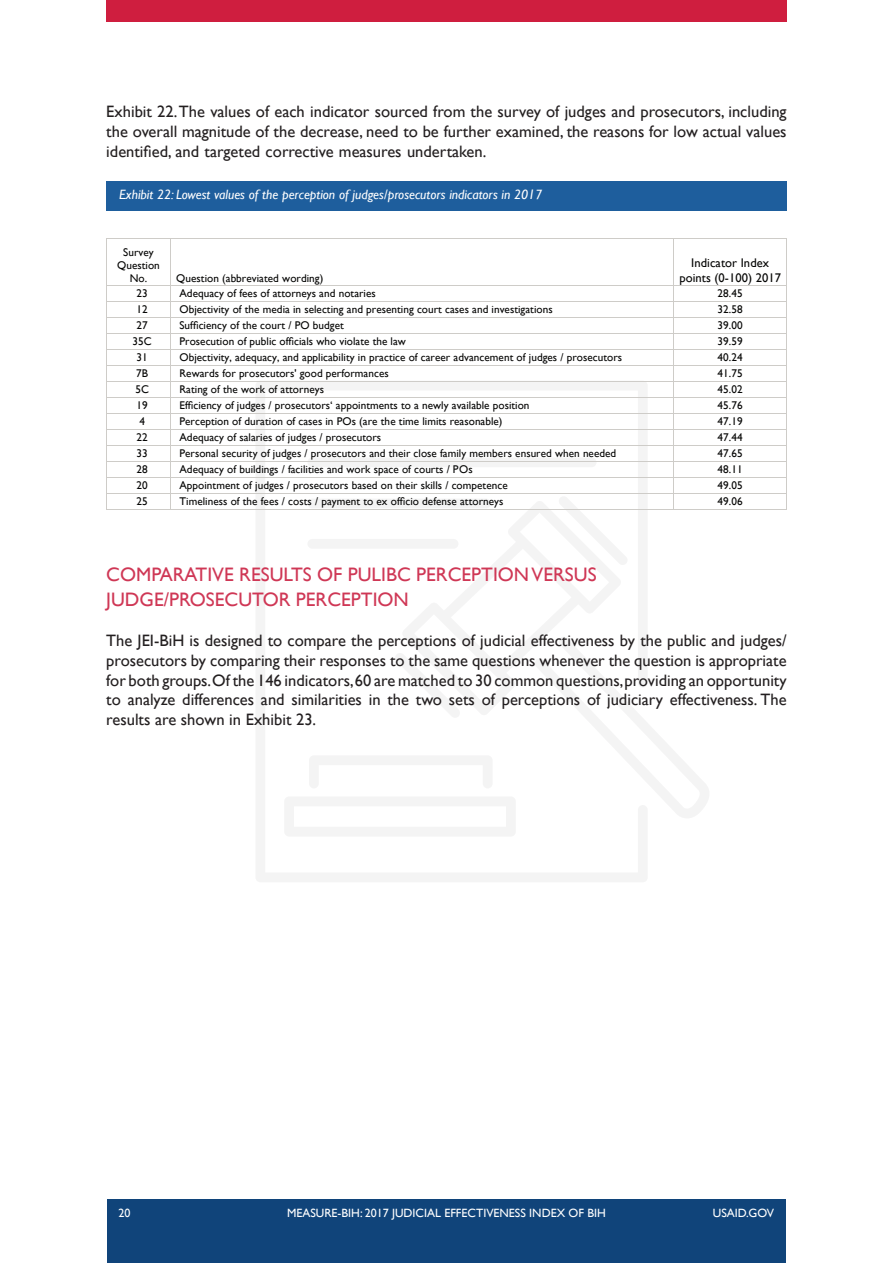
<style>
.page{position:relative;width:893px;height:1263px;background:#fff}
.page>*{position:absolute;margin:0;border:0;box-sizing:border-box;transform-origin:0 0}
.t1{font:19.5px/25.5px "Gill Sans";color:#cf3755}
.t2{font:16.5px/19.8px "Gill Sans";color:#231f20;text-align:justify}
.t3{font:italic 13.5px "Gill Sans";color:#fff}
.t4{font:12.6px/14.9px "Gill Sans";letter-spacing:.005em;color:#050504;text-align:center}
.t5{font:12px "Gill Sans";color:#fff}
.t6{font:11.25px/13.2px "Gill Sans";letter-spacing:.005em;color:#050504;text-align:center}
</style>
<div class="page">
<div style="left:107px;top:1199px;width:679px;height:64px;background:#10447a"></div>
<div style="left:106px;top:0;width:681px;height:21px;background:#cf1e3f"></div>
<svg style="left:256px;top:382px;width:391px;height:500px"></svg>
<div style="left:307px;top:457px;width:290px;height:10px;background:#f4f4f4;border-radius:5px"></div>
<div style="left:307px;top:498px;width:184px;height:10px;background:#f4f4f4;border-radius:5px"></div>
<div style="left:307px;top:539px;width:151px;height:10px;background:#f4f4f4;border-radius:5px"></div>
<svg style="left:309px;top:755px;width:184px;height:33px"></svg>
<svg style="left:284px;top:796px;width:232px;height:40px"></svg>
<svg style="left:534px;top:636px;width:175px;height:182px"></svg>
<svg style="left:395px;top:652px;width:65px;height:66px"></svg>
<svg style="left:558px;top:496px;width:70px;height:69px"></svg>
<svg style="left:402px;top:500px;width:219px;height:215px"></svg>
<div style="left:106px;top:181px;width:681px;height:29px;background:#1e5e9d"></div>
<hr style="left:107px;top:238px;width:63px;height:1px;background:#ceccc8">
<hr style="left:170px;top:238px;width:503px;height:1px;background:#ceccc8">
<hr style="left:674px;top:238px;width:112px;height:1px;background:#ceccc8">
<hr style="left:106px;top:240px;width:1px;height:45px;background:#ceccc8">
<hr style="left:170px;top:240px;width:1px;height:45px;background:#ceccc8">
<hr style="left:673px;top:240px;width:1px;height:45px;background:#ceccc8">
<hr style="left:786px;top:240px;width:1px;height:45px;background:#ceccc8">
<hr style="left:107px;top:285px;width:63px;height:1px;background:#ceccc8">
<hr style="left:170px;top:285px;width:503px;height:1px;background:#ceccc8">
<hr style="left:674px;top:285px;width:112px;height:1px;background:#ceccc8">
<hr style="left:107px;top:301px;width:63px;height:1px;background:#ceccc8">
<hr style="left:170px;top:301px;width:503px;height:1px;background:#ceccc8">
<hr style="left:674px;top:301px;width:112px;height:1px;background:#ceccc8">
<hr style="left:107px;top:317px;width:63px;height:1px;background:#ceccc8">
<hr style="left:170px;top:317px;width:503px;height:1px;background:#ceccc8">
<hr style="left:674px;top:317px;width:112px;height:1px;background:#ceccc8">
<hr style="left:107px;top:333px;width:63px;height:1px;background:#ceccc8">
<hr style="left:170px;top:333px;width:503px;height:1px;background:#ceccc8">
<hr style="left:674px;top:333px;width:112px;height:1px;background:#ceccc8">
<hr style="left:107px;top:349px;width:63px;height:1px;background:#ceccc8">
<hr style="left:170px;top:349px;width:503px;height:1px;background:#ceccc8">
<hr style="left:674px;top:349px;width:112px;height:1px;background:#ceccc8">
<hr style="left:107px;top:365px;width:63px;height:1px;background:#ceccc8">
<hr style="left:170px;top:365px;width:503px;height:1px;background:#ceccc8">
<hr style="left:674px;top:365px;width:112px;height:1px;background:#ceccc8">
<hr style="left:107px;top:381px;width:63px;height:1px;background:#ceccc8">
<hr style="left:170px;top:381px;width:503px;height:1px;background:#ceccc8">
<hr style="left:674px;top:381px;width:112px;height:1px;background:#ceccc8">
<hr style="left:107px;top:397px;width:63px;height:1px;background:#ceccc8">
<hr style="left:170px;top:397px;width:503px;height:1px;background:#ceccc8">
<hr style="left:674px;top:397px;width:112px;height:1px;background:#ceccc8">
<hr style="left:107px;top:413px;width:63px;height:1px;background:#ceccc8">
<hr style="left:170px;top:413px;width:503px;height:1px;background:#ceccc8">
<hr style="left:674px;top:413px;width:112px;height:1px;background:#ceccc8">
<hr style="left:107px;top:429px;width:63px;height:1px;background:#ceccc8">
<hr style="left:170px;top:429px;width:503px;height:1px;background:#ceccc8">
<hr style="left:674px;top:429px;width:112px;height:1px;background:#ceccc8">
<hr style="left:107px;top:445px;width:63px;height:1px;background:#ceccc8">
<hr style="left:170px;top:445px;width:503px;height:1px;background:#ceccc8">
<hr style="left:674px;top:445px;width:112px;height:1px;background:#ceccc8">
<hr style="left:107px;top:461px;width:63px;height:1px;background:#ceccc8">
<hr style="left:170px;top:461px;width:503px;height:1px;background:#ceccc8">
<hr style="left:674px;top:461px;width:112px;height:1px;background:#ceccc8">
<hr style="left:107px;top:477px;width:63px;height:1px;background:#ceccc8">
<hr style="left:170px;top:477px;width:503px;height:1px;background:#ceccc8">
<hr style="left:674px;top:477px;width:112px;height:1px;background:#ceccc8">
<hr style="left:107px;top:493px;width:63px;height:1px;background:#ceccc8">
<hr style="left:170px;top:493px;width:503px;height:1px;background:#ceccc8">
<hr style="left:674px;top:493px;width:112px;height:1px;background:#ceccc8">
<svg style="left:106px;top:285px;width:1px;height:225px"></svg>
<hr style="left:107px;top:509px;width:63px;height:1px;background:#ceccc8">
<svg style="left:170px;top:286px;width:1px;height:223px"></svg>
<hr style="left:170px;top:509px;width:503px;height:1px;background:#ceccc8">
<svg style="left:673px;top:285px;width:1px;height:225px"></svg>
<hr style="left:674px;top:509px;width:112px;height:1px;background:#ceccc8">
<svg style="left:786px;top:285px;width:1px;height:225px"></svg>
<p class="t2" style="left:106px;top:102px;width:682px">Exhibit 22. The values of each indicator sourced from the survey of judges and prosecutors, including the overall magnitude of the decrease, need to be further examined, the reasons for low actual values identified, and targeted corrective measures undertaken.</p>
<p class="t3" style="left:119px;top:186px;width:425px">Exhibit 22: Lowest values of the perception of judges/prosecutors indicators in 2017</p>
<p class="t6" style="left:117px;top:245px;width:44px">Survey<br>Question<br>No.</p>
<p class="t6" style="left:176px;top:272px;width:149px">Question (abbreviated wording)</p>
<p class="t4" style="left:679px;top:255px;width:103px">Indicator Index points (0-100) 2017</p>
<p class="t6" style="left:137px;top:287px;width:13px">23</p>
<p class="t6" style="left:179px;top:287px;width:198px">Adequacy of fees of attorneys and notaries</p>
<p class="t6" style="left:718px;top:287px;width:26px">28.45</p>
<p class="t6" style="left:137px;top:303px;width:13px">12</p>
<p class="t6" style="left:179px;top:303px;width:375px">Objectivity of the media in selecting and presenting court cases and investigations</p>
<p class="t6" style="left:718px;top:303px;width:26px">32.58</p>
<p class="t6" style="left:137px;top:319px;width:13px">27</p>
<p class="t6" style="left:179px;top:319px;width:166px">Sufficiency of the court / PO budget</p>
<p class="t6" style="left:718px;top:319px;width:26px">39.00</p>
<p class="t6" style="left:133px;top:335px;width:21px">35C</p>
<p class="t6" style="left:179px;top:335px;width:228px">Prosecution of public officials who violate the law</p>
<p class="t6" style="left:718px;top:335px;width:26px">39.59</p>
<p class="t6" style="left:137px;top:351px;width:13px">31</p>
<p class="t6" style="left:179px;top:351px;width:444px">Objectivity, adequacy, and applicability in practice of career advancement of judges / prosecutors</p>
<p class="t6" style="left:718px;top:351px;width:26px">40.24</p>
<p class="t6" style="left:136px;top:367px;width:13px">7B</p>
<p class="t6" style="left:179px;top:367px;width:211px">Rewards for prosecutors' good performances</p>
<p class="t6" style="left:718px;top:367px;width:26px">41.75</p>
<p class="t6" style="left:135px;top:383px;width:15px">5C</p>
<p class="t6" style="left:179px;top:383px;width:146px">Rating of the work of attorneys</p>
<p class="t6" style="left:718px;top:383px;width:26px">45.02</p>
<p class="t6" style="left:137px;top:399px;width:13px">19</p>
<p class="t6" style="left:179px;top:399px;width:352px">Efficiency of judges / prosecutors‘ appointments to a newly available position</p>
<p class="t6" style="left:718px;top:399px;width:27px">45.76</p>
<p class="t6" style="left:139px;top:415px;width:7px">4</p>
<p class="t6" style="left:179px;top:415px;width:325px">Perception of duration of cases in POs (are the time limits reasonable)</p>
<p class="t6" style="left:718px;top:415px;width:26px">47.19</p>
<p class="t6" style="left:137px;top:431px;width:13px">22</p>
<p class="t6" style="left:179px;top:431px;width:203px">Adequacy of salaries of judges / prosecutors</p>
<p class="t6" style="left:718px;top:431px;width:27px">47.44</p>
<p class="t6" style="left:137px;top:447px;width:13px">33</p>
<p class="t6" style="left:179px;top:447px;width:438px">Personal security of judges / prosecutors and their close family members ensured when needed</p>
<p class="t6" style="left:718px;top:447px;width:26px">47.65</p>
<p class="t6" style="left:137px;top:463px;width:13px">28</p>
<p class="t6" style="left:179px;top:463px;width:295px">Adequacy of buildings / facilities and work space of courts / POs</p>
<p class="t6" style="left:718px;top:463px;width:26px">48.11</p>
<p class="t6" style="left:137px;top:479px;width:13px">20</p>
<p class="t6" style="left:179px;top:479px;width:330px">Appointment of judges / prosecutors based on their skills / competence</p>
<p class="t6" style="left:718px;top:479px;width:26px">49.05</p>
<p class="t6" style="left:137px;top:495px;width:13px">25</p>
<p class="t6" style="left:179px;top:495px;width:325px">Timeliness of the fees / costs / payment to ex officio defense attorneys</p>
<p class="t6" style="left:718px;top:495px;width:26px">49.06</p>
<h1 class="t1" style="left:106px;top:562px;width:492px">COMPARATIVE RESULTS OF PULIBC PERCEPTION VERSUS<br>JUDGE/PROSECUTOR PERCEPTION</h1>
<p class="t2" style="left:106px;top:631px;width:682px">The JEI-BiH is designed to compare the perceptions of judicial effectiveness by the public and judges/ prosecutors by comparing their responses to the same questions whenever the question is appropriate for both groups. Of the 146 indicators, 60 are matched to 30 common questions, providing an opportunity to analyze differences and similarities in the two sets of perceptions of judiciary effectiveness. The results are shown in Exhibit 23.</p>
<p class="t5" style="left:118px;top:1206px;width:13px">20</p>
<p class="t5" style="left:287px;top:1206px;width:320px">MEASURE-BIH: 2017 JUDICIAL EFFECTIVENESS INDEX OF BIH</p>
<p class="t5" style="left:713px;top:1206px;width:63px">USAID.GOV</p>
</div>
